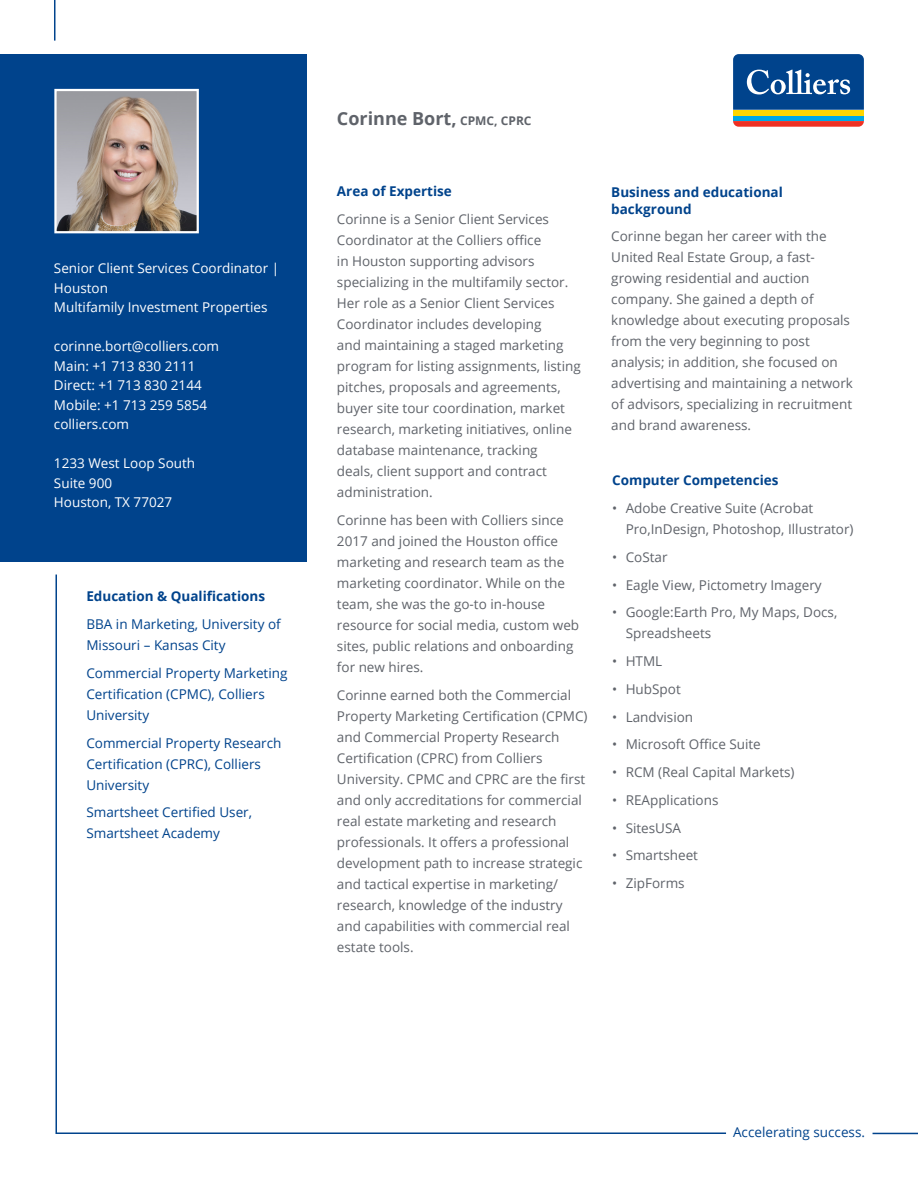
<style>
.page{position:relative;width:918px;height:1188px;background:#fff}
.page>*{position:absolute;margin:0;border:0;box-sizing:border-box;transform-origin:0 0}
.t1{font:700 18px "Open Sans";color:#5f636a}
.t2{font:13.5px/21px "Open Sans";color:#5f636a}
.t3{font:13.5px/21px "Open Sans";color:#00438c}
.t4{font:13.5px/19.5px "Open Sans";color:#fff}
.t5{font:700 13.5px/16.2px "Open Sans";color:#00438c}
.s1{font-size:12px}
</style>
<div class="page">
<hr style="left:873px;top:1133px;width:45px;height:1px;background:#00438c">
<div style="left:733px;top:115px;width:131px;height:6px;background:#00a8e4"></div>
<div style="left:733px;top:110px;width:131px;height:5px;background:#ffd600"></div>
<svg style="left:733px;top:121px;width:131px;height:6px"></svg>
<svg style="left:733px;top:54px;width:131px;height:56px;background:#1d5899"></svg>
<hr style="left:54px;top:0;width:1px;height:41px;background:#00438c">
<div style="left:0;top:54px;width:307px;height:508px;background:#00438c"></div>
<svg style="left:55px;top:574px;width:672px;height:560px"></svg>
<img style="left:57px;top:92px;width:139px;height:138px">
<div style="left:54px;top:89px;width:145px;height:144px;border:2px solid #fff"></div>
<p class="t4" style="left:54px;top:258px;width:227px">Senior Client Services Coordinator |<br>Houston<br>Multifamily Investment Properties</p>
<p class="t4" style="left:54px;top:336px;width:167px">corinne.bort@colliers.com<br>Main: +1 713 830 2111<br>Direct: +1 713 830 2144<br>Mobile: +1 713 259 5854 colliers.com</p>
<p class="t4" style="left:54px;top:453px;width:143px">1233 West Loop South<br>Suite 900<br>Houston, TX 77027</p>
<p class="t5" style="left:86px;top:588px;width:180px">Education &amp; Qualifications</p>
<p class="t3" style="left:86px;top:613px;width:196px">BBA in Marketing, University of<br>Missouri – Kansas City</p>
<p class="t3" style="left:86px;top:662px;width:203px">Commercial Property Marketing<br>Certification (CPMC), Colliers<br>University</p>
<p class="t3" style="left:86px;top:732px;width:197px">Commercial Property Research<br>Certification (CPRC), Colliers<br>University</p>
<p class="t3" style="left:86px;top:802px;width:167px">Smartsheet Certified User,<br>Smartsheet Academy</p>
<h1 class="t1" style="left:337px;top:106px;width:196px">Corinne Bort, <span class="s1">CPMC, CPRC</span></h1>
<p class="t5" style="left:337px;top:183px;width:116px">Area of Expertise</p>
<p class="t2" style="left:337px;top:208px;width:245px">Corinne is a Senior Client Services Coordinator at the Colliers office<br>in Houston supporting advisors specializing in the multifamily sector.<br>Her role as a Senior Client Services Coordinator includes developing<br>and maintaining a staged marketing program for listing assignments, listing pitches, proposals and agreements, buyer site tour coordination, market research, marketing initiatives, online database maintenance, tracking<br>deals, client support and contract administration.</p>
<p class="t2" style="left:337px;top:509px;width:244px">Corinne has been with Colliers since 2017 and joined the Houston office marketing and research team as the marketing coordinator. While on the team, she was the go-to in-house resource for social media, custom web sites, public relations and onboarding for new hires.</p>
<p class="t2" style="left:337px;top:684px;width:252px">Corinne earned both the Commercial Property Marketing Certification (CPMC) and Commercial Property Research Certification (CPRC) from Colliers University. CPMC and CPRC are the first and only accreditations for commercial real estate marketing and research professionals. It offers a professional development path to increase strategic and tactical expertise in marketing/ research, knowledge of the industry and capabilities with commercial real estate tools.</p>
<p class="t5" style="left:611px;top:184px;width:173px">Business and educational background</p>
<p class="t2" style="left:611px;top:226px;width:243px">Corinne began her career with the United Real Estate Group, a fast&shy;growing residential and auction company. She gained a depth of knowledge about executing proposals from the very beginning to post analysis; in addition, she focused on advertising and maintaining a network of advisors, specializing in recruitment and brand awareness.</p>
<p class="t5" style="left:612px;top:472px;width:168px">Computer Competencies</p>
<p class="t2" style="left:626px;top:497px;width:229px;text-indent:-14px">• Adobe Creative Suite (Acrobat<br>Pro,InDesign, Photoshop, Illustrator)</p>
<p class="t2" style="left:612px;top:546px;width:57px">• CoStar</p>
<p class="t2" style="left:612px;top:574px;width:211px">• Eagle View, Pictometry Imagery</p>
<p class="t2" style="left:626px;top:602px;width:213px;text-indent:-14px">• Google:Earth Pro, My Maps, Docs,<br>Spreadsheets</p>
<p class="t2" style="left:612px;top:650px;width:52px">• HTML</p>
<p class="t2" style="left:612px;top:678px;width:70px">• HubSpot</p>
<p class="t2" style="left:612px;top:706px;width:83px">• Landvision</p>
<p class="t2" style="left:612px;top:734px;width:150px">• Microsoft Office Suite</p>
<p class="t2" style="left:612px;top:761px;width:184px">• RCM (Real Capital Markets)</p>
<p class="t2" style="left:612px;top:789px;width:108px">• REApplications</p>
<p class="t2" style="left:612px;top:817px;width:70px">• SitesUSA</p>
<p class="t2" style="left:612px;top:845px;width:87px">• Smartsheet</p>
<p class="t2" style="left:612px;top:872px;width:74px">• ZipForms</p>
<p class="t3" style="left:733px;top:1121px;width:133px">Accelerating success.</p>
</div>
